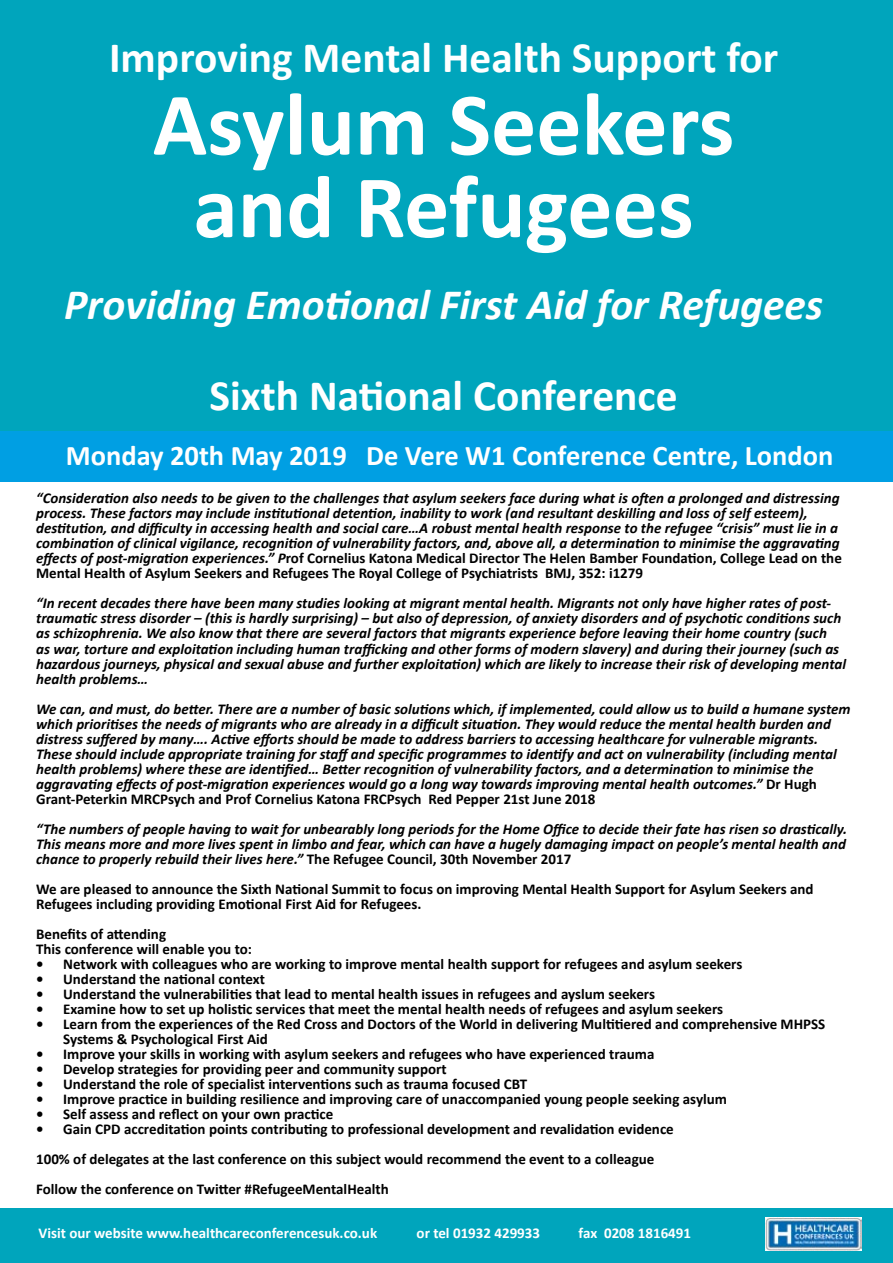
<style>
.page{position:relative;width:893px;height:1263px;background:#fff}
.page>*{position:absolute;margin:0;border:0;box-sizing:border-box;transform-origin:0 0}
.t1{font:700 90px/82.5px "Calibri";color:#fff;text-align:center}
.t2{font:700 43.5px "Calibri";color:#fff}
.t3{font:italic 700 43.5px "Calibri";color:#fff}
.t4{font:700 28.5px "Calibri";color:#fff}
.t5{font:italic 700 15px/15px "Calibri";color:#000}
.t6{font:700 15px/15px "Calibri";color:#000}
.t7{font:700 15px "Calibri";color:#fff}
.s1{font-style:normal}
</style>
<div class="page">
<div style="left:0;top:0;width:893px;height:434px;background:#00a5bc"></div>
<div style="left:0;top:431px;width:893px;height:51px;background:#009fe3"></div>
<div style="left:0;top:1209px;width:893px;height:54px;background:#00a5bc"></div>
<img style="left:765px;top:1217px;width:96px;height:34px">
<h2 class="t2" style="left:109px;top:27px;width:671px">Improving Mental Health Support for</h2>
<h1 class="t1" style="left:153px;top:82px;width:583px">Asylum Seekers and Refugees</h1>
<h2 class="t3" style="left:64px;top:274px;width:760px">Providing Emotional First Aid for Refugees</h2>
<h2 class="t2" style="left:210px;top:364px;width:470px">Sixth National Conference</h2>
<h3 class="t4" style="left:66px;top:436px;width:769px">Monday 20th May 2019 De Vere W1 Conference Centre, London</h3>
<p class="t5" style="left:36px;top:490px;width:807px">“Consideration also needs to be given to the challenges that asylum seekers face during what is often a prolonged and distressing process. These factors may include institutional detention, inability to work (and resultant deskilling and loss of self esteem), destitution, and difficulty in accessing health and social care…A robust mental health response to the refugee “crisis” must lie in a combination of clinical vigilance, recognition of vulnerability factors, and, above all, a determination to minimise the aggravating effects of post-migration experiences.” P<span class="s1">rof Cornelius Katona Medical Director The Helen Bamber Foundation, College Lead on the Mental Health of Asylum Seekers and Refugees The Royal College of Psychiatrists BMJ, 352: i1279</span></p>
<p class="t5" style="left:36px;top:595px;width:811px">“In recent decades there have been many studies looking at migrant mental health. Migrants not only have higher rates of post&shy;traumatic stress disorder – (this is hardly surprising) – but also of depression, of anxiety disorders and of psychotic conditions such as schizophrenia. We also know that there are several factors that migrants experience before leaving their home country (such<br>as war, torture and exploitation including human trafficking and other forms of modern slavery) and during their journey (such as hazardous journeys, physical and sexual abuse and further exploitation) which are likely to increase their risk of developing mental health problems…</p>
<p class="t5" style="left:36px;top:700px;width:816px">We can, and must, do better. There are a number of basic solutions which, if implemented, could allow us to build a humane system which prioritises the needs of migrants who are already in a difficult situation. They would reduce the mental health burden and distress suffered by many…. Active efforts should be made to address barriers to accessing healthcare for vulnerable migrants.<br>These should include appropriate training for staff and specific programmes to identify and act on vulnerability (including mental health problems) where these are identified… Better recognition of vulnerability factors, and a determination to minimise the aggravating effects of post-migration experiences would go a long way towards improving mental health outcomes.” <span class="s1">Dr Hugh Grant-Peterkin MRCPsych and Prof Cornelius Katona FRCPsych Red Pepper 21st June 2018</span></p>
<p class="t5" style="left:36px;top:820px;width:812px;text-align:justify">“The numbers of people having to wait for unbearably long periods for the Home Office to decide their fate has risen so drastically.<br>This means more and more lives spent in limbo and fear, which can have a hugely damaging impact on people’s mental health and chance to properly rebuild their lives here.” <span class="s1">The Refugee Council, 30th November 2017</span></p>
<p class="t6" style="left:36px;top:881px;width:779px">We are pleased to announce the Sixth National Summit to focus on improving Mental Health Support for Asylum Seekers and<br>Refugees including providing Emotional First Aid for Refugees.</p>
<p class="t6" style="left:36px;top:926px;width:217px">Benefits of attending<br>This conference will enable you to:</p>
<p class="t6" style="left:36px;top:956px;width:708px">• Network with colleagues who are working to improve mental health support for refugees and asylum seekers</p>
<p class="t6" style="left:36px;top:971px;width:230px">• Understand the national context</p>
<p class="t6" style="left:36px;top:986px;width:620px">• Understand the vulnerabilities that lead to mental health issues in refugees and ayslum seekers</p>
<p class="t6" style="left:36px;top:1001px;width:688px">• Examine how to set up holistic services that meet the mental health needs of refugees and asylum seekers</p>
<p class="t6" style="left:63px;top:1016px;width:764px;text-indent:-27px">• Learn from the experiences of the Red Cross and Doctors of the World in delivering Multitiered and comprehensive MHPSS<br>Systems &amp; Psychological First Aid</p>
<p class="t6" style="left:36px;top:1046px;width:620px">• Improve your skills in working with asylum seekers and refugees who have experienced trauma</p>
<p class="t6" style="left:36px;top:1061px;width:412px">• Develop strategies for providing peer and community support</p>
<p class="t6" style="left:36px;top:1076px;width:493px">• Understand the role of specialist interventions such as trauma focused CBT</p>
<p class="t6" style="left:36px;top:1091px;width:692px">• Improve practice in building resilience and improving care of unaccompanied young people seeking asylum</p>
<p class="t6" style="left:36px;top:1106px;width:299px">• Self assess and reflect on your own practice</p>
<p class="t6" style="left:36px;top:1113px;width:639px;line-height:30px">• Gain CPD accreditation points contributing to professional development and revalidation evidence<br>100% of delegates at the last conference on this subject would recommend the event to a colleague<br>Follow the conference on Twitter #RefugeeMentalHealth</p>
<p class="t7" style="left:39px;top:1223px;width:340px">Visit our website www.healthcareconferencesuk.co.uk</p>
<p class="t7" style="left:417px;top:1223px;width:125px">or tel 01932 429933</p>
<p class="t7" style="left:579px;top:1223px;width:114px">fax 0208 1816491</p>
</div>
